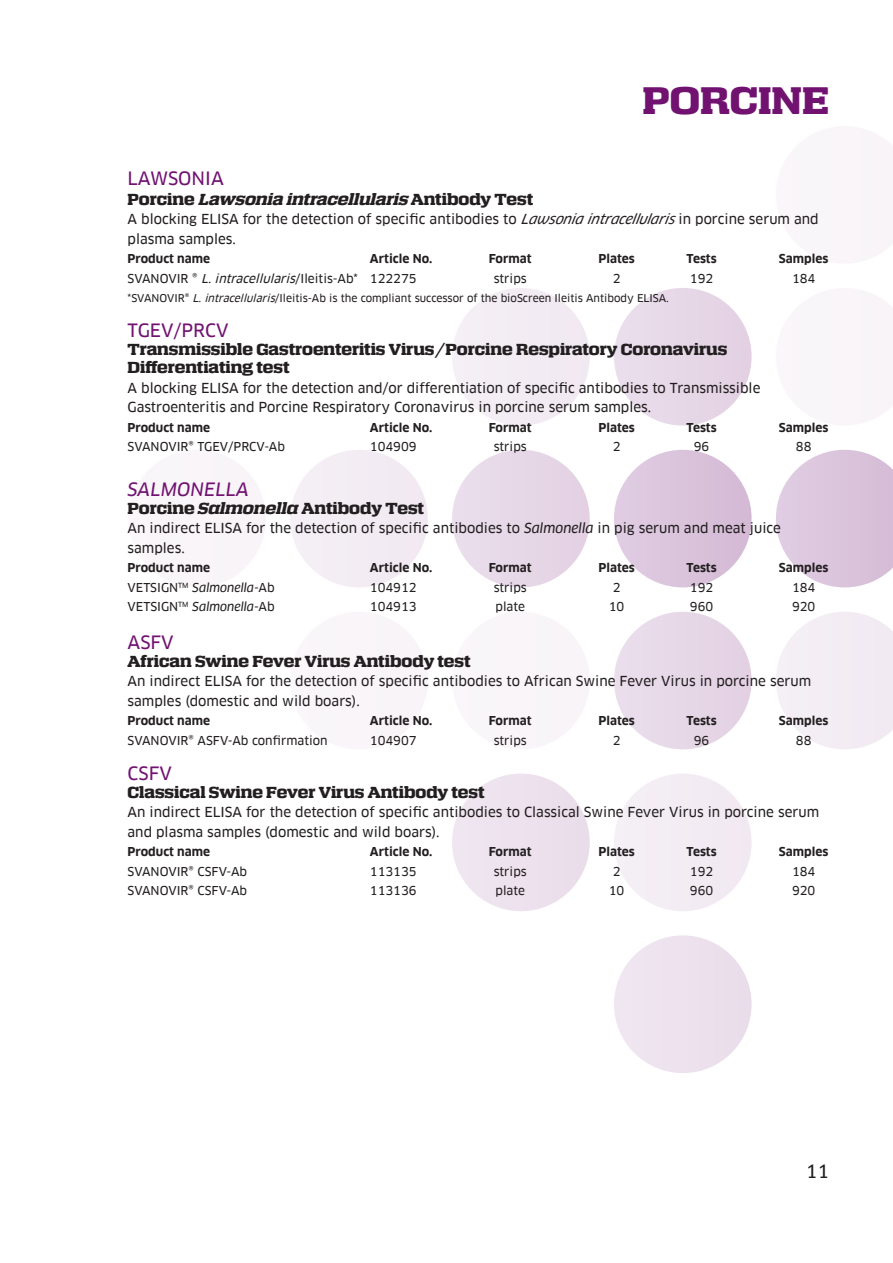
<style>
.page{position:relative;width:893px;height:1263px;background:#fff}
.page>*{position:absolute;margin:0;border:0;box-sizing:border-box;transform-origin:0 0}
.t1{font:700 36px "Calypso E";color:#711271}
.t2{font:18px "Clan Offc News";color:#711271}
.t3{font:italic 18px "Clan Offc News";color:#711271}
.t4{font:18px "Clan Offc News";color:#231f20}
.t5{font:700 15px/18px "Calypso E";color:#231f20}
.t6{font:italic 700 15px "Calypso E";color:#231f20}
.t7{font:13.5px/19.5px "Clan Offc News";color:#231f20}
.t8{font:12px "Clan Offc News";color:#231f20}
.t9{font:700 12px "Clan Offc";color:#231f20}
.t10{font:italic 12px "Clan Offc News";color:#231f20}
.t11{font:10.5px "Clan Offc News";color:#231f20}
.s1{font-style:normal}
.s2{font-style:italic}
</style>
<div class="page">
<svg style="left:776px;top:612px;width:117px;height:137px"></svg>
<div style="left:613px;top:449px;width:139px;height:139px;background:#dac4db;border-radius:50%"></div>
<div style="left:613px;top:287px;width:139px;height:139px;background:#e6d8e7;border-radius:50%"></div>
<div style="left:451px;top:287px;width:139px;height:139px;background:#f3ecf3;border-radius:50%"></div>
<div style="left:451px;top:449px;width:139px;height:139px;background:#e6d8e7;border-radius:50%"></div>
<div style="left:289px;top:449px;width:140px;height:139px;background:#f3ecf3;border-radius:50%"></div>
<div style="left:613px;top:611px;width:139px;height:139px;background:#e6d8e7;border-radius:50%"></div>
<div style="left:613px;top:773px;width:139px;height:139px;background:#f3ecf3;border-radius:50%"></div>
<svg style="left:776px;top:449px;width:117px;height:139px"></svg>
<svg style="left:874px;top:295px;width:19px;height:123px"></svg>
<div style="left:613px;top:935px;width:139px;height:139px;background:#ede2ed;border-radius:50%"></div>
<div style="left:451px;top:773px;width:139px;height:139px;background:#ede2ed;border-radius:50%"></div>
<div style="left:289px;top:611px;width:140px;height:139px;background:#f9f5f9;border-radius:50%"></div>
<div style="left:451px;top:611px;width:139px;height:139px;background:#f9f5f9;border-radius:50%"></div>
<div style="left:128px;top:449px;width:139px;height:139px;background:#f9f5f9;border-radius:50%"></div>
<svg style="left:874px;top:133px;width:19px;height:123px"></svg>
<h1 class="t1" style="left:642px;top:71px;width:188px">PORCINE</h1>
<h2 class="t2" style="left:128px;top:169px;width:98px">LAWSONIA</h2>
<p class="t6" style="left:128px;top:187px;width:407px"><span class="s1">P o r c i n e</span> Lawsonia intracellularis<span class="s1">A n t i b o d y T e s t</span></p>
<p class="t7" style="left:128px;top:210px;width:693px">A blocking ELISA for the detection of specific antibodies to <span class="s2">Lawsonia intracellularis</span>in porcine serum and plasma samples.</p>
<p class="t9" style="left:128px;top:252px;width:84px">Product name</p>
<p class="t9" style="left:370px;top:252px;width:64px">Article No.</p>
<p class="t9" style="left:489px;top:252px;width:44px">Format</p>
<p class="t9" style="left:598px;top:252px;width:38px">Plates</p>
<p class="t9" style="left:687px;top:252px;width:32px">Tests</p>
<p class="t9" style="left:779px;top:252px;width:51px">Samples</p>
<p class="t8" style="left:128px;top:272px;width:291px">SVANOVIR ® <span class="s2">L.intracellularis</span>/Ileitis-Ab* 122275</p>
<p class="t8" style="left:494px;top:272px;width:34px">strips</p>
<p class="t8" style="left:613px;top:272px;width:9px">2</p>
<p class="t8" style="left:690px;top:272px;width:25px">192</p>
<p class="t8" style="left:792px;top:272px;width:25px">184</p>
<p class="t11" style="left:128px;top:293px;width:543px">*SVANOVIR® <span class="s2">L.intracellularis</span>/Ileitis-Ab is the compliant successor of the bioScreen Ileitis Antibody ELISA.</p>
<h2 class="t2" style="left:128px;top:321px;width:103px">TGEV/PRCV</h2>
<p class="t5" style="left:128px;top:340px;width:601px">Transmissible Gastroenteritis Virus/Porcine Respiratory Coronavirus<br>Differentiating test</p>
<p class="t7" style="left:128px;top:378px;width:634px">A blocking ELISA for the detection and/or differentiation of specific antibodies to Transmissible<br>Gastroenteritis and Porcine Respiratory Coronavirus in porcine serum samples.</p>
<p class="t9" style="left:128px;top:421px;width:84px">Product name</p>
<p class="t9" style="left:370px;top:421px;width:64px">Article No.</p>
<p class="t9" style="left:489px;top:421px;width:44px">Format</p>
<p class="t9" style="left:598px;top:421px;width:38px">Plates</p>
<p class="t9" style="left:687px;top:421px;width:32px">Tests</p>
<p class="t9" style="left:779px;top:421px;width:51px">Samples</p>
<p class="t8" style="left:128px;top:440px;width:159px">SVANOVIR® TGEV/PRCV-Ab</p>
<p class="t8" style="left:370px;top:440px;width:48px">104909</p>
<p class="t8" style="left:494px;top:440px;width:34px">strips</p>
<p class="t8" style="left:613px;top:440px;width:9px">2</p>
<p class="t8" style="left:694px;top:440px;width:17px">96</p>
<p class="t8" style="left:796px;top:440px;width:17px">88</p>
<h2 class="t3" style="left:128px;top:479px;width:123px">SALMONELLA</h2>
<p class="t5" style="left:128px;top:498px;width:298px">Porcine <span class="s2">Salmonella</span> Antibody Test</p>
<p class="t7" style="left:128px;top:519px;width:655px">An indirect ELISA for the detection of specific antibodies to <span class="s2">Salmonella</span> in pig serum and meat juice samples.</p>
<p class="t9" style="left:128px;top:561px;width:84px">Product name</p>
<p class="t9" style="left:370px;top:561px;width:64px">Article No.</p>
<p class="t9" style="left:489px;top:561px;width:44px">Format</p>
<p class="t9" style="left:598px;top:561px;width:38px">Plates</p>
<p class="t9" style="left:687px;top:561px;width:32px">Tests</p>
<p class="t9" style="left:779px;top:561px;width:51px">Samples</p>
<p class="t8" style="left:128px;top:581px;width:16px">Vetsign</p>
<p class="t10" style="left:178px;top:581px;width:98px"><sup>TM</sup> Salmonella<span class="s1">-Ab</span></p>
<p class="t8" style="left:370px;top:581px;width:48px">104912</p>
<p class="t8" style="left:494px;top:581px;width:34px">strips</p>
<p class="t8" style="left:613px;top:581px;width:9px">2</p>
<p class="t8" style="left:690px;top:581px;width:25px">192</p>
<p class="t8" style="left:792px;top:581px;width:25px">184</p>
<p class="t8" style="left:128px;top:600px;width:16px">Vetsign</p>
<p class="t10" style="left:178px;top:600px;width:98px"><sup>TM</sup> Salmonella<span class="s1">-Ab</span></p>
<p class="t8" style="left:370px;top:600px;width:48px">104913</p>
<p class="t8" style="left:495px;top:600px;width:31px">plate</p>
<p class="t8" style="left:609px;top:600px;width:17px">10</p>
<p class="t8" style="left:690px;top:600px;width:25px">960</p>
<p class="t8" style="left:792px;top:600px;width:25px">920</p>
<h2 class="t2" style="left:128px;top:632px;width:48px">ASFV</h2>
<p class="t5" style="left:128px;top:651px;width:345px">African Swine Fever Virus Antibody test</p>
<p class="t7" style="left:128px;top:672px;width:685px">An indirect ELISA for the detection of specific antibodies to African Swine Fever Virus in porcine serum samples (domestic and wild boars).</p>
<p class="t9" style="left:128px;top:714px;width:84px">Product name</p>
<p class="t9" style="left:370px;top:714px;width:64px">Article No.</p>
<p class="t9" style="left:489px;top:714px;width:44px">Format</p>
<p class="t9" style="left:598px;top:714px;width:38px">Plates</p>
<p class="t9" style="left:687px;top:714px;width:32px">Tests</p>
<p class="t9" style="left:779px;top:714px;width:51px">Samples</p>
<p class="t8" style="left:128px;top:734px;width:202px">SVANOVIR® ASFV-Ab confirmation</p>
<p class="t8" style="left:370px;top:734px;width:48px">104907</p>
<p class="t8" style="left:494px;top:734px;width:34px">strips</p>
<p class="t8" style="left:613px;top:734px;width:9px">2</p>
<p class="t8" style="left:694px;top:734px;width:17px">96</p>
<p class="t8" style="left:796px;top:734px;width:17px">88</p>
<h2 class="t2" style="left:128px;top:763px;width:46px">CSFV</h2>
<p class="t5" style="left:128px;top:782px;width:358px">Classical Swine Fever Virus Antibody test</p>
<p class="t7" style="left:128px;top:803px;width:693px">An indirect ELISA for the detection of specific antibodies to Classical Swine Fever Virus in porcine serum and plasma samples (domestic and wild boars).</p>
<p class="t9" style="left:128px;top:845px;width:84px">Product name</p>
<p class="t9" style="left:370px;top:845px;width:64px">Article No.</p>
<p class="t9" style="left:489px;top:845px;width:44px">Format</p>
<p class="t9" style="left:598px;top:845px;width:38px">Plates</p>
<p class="t9" style="left:687px;top:845px;width:32px">Tests</p>
<p class="t9" style="left:779px;top:845px;width:51px">Samples</p>
<p class="t8" style="left:128px;top:865px;width:121px">SVANOVIR® CSFV-Ab</p>
<p class="t8" style="left:370px;top:865px;width:48px">113135</p>
<p class="t8" style="left:494px;top:865px;width:34px">strips</p>
<p class="t8" style="left:613px;top:865px;width:9px">2</p>
<p class="t8" style="left:690px;top:865px;width:25px">192</p>
<p class="t8" style="left:792px;top:865px;width:25px">184</p>
<p class="t8" style="left:128px;top:884px;width:121px">SVANOVIR® CSFV-Ab</p>
<p class="t8" style="left:370px;top:884px;width:48px">113136</p>
<p class="t8" style="left:495px;top:884px;width:31px">plate</p>
<p class="t8" style="left:609px;top:884px;width:17px">10</p>
<p class="t8" style="left:690px;top:884px;width:25px">960</p>
<p class="t8" style="left:792px;top:884px;width:25px">920</p>
<h2 class="t4" style="left:806px;top:1161px;width:25px">11</h2>
</div>
